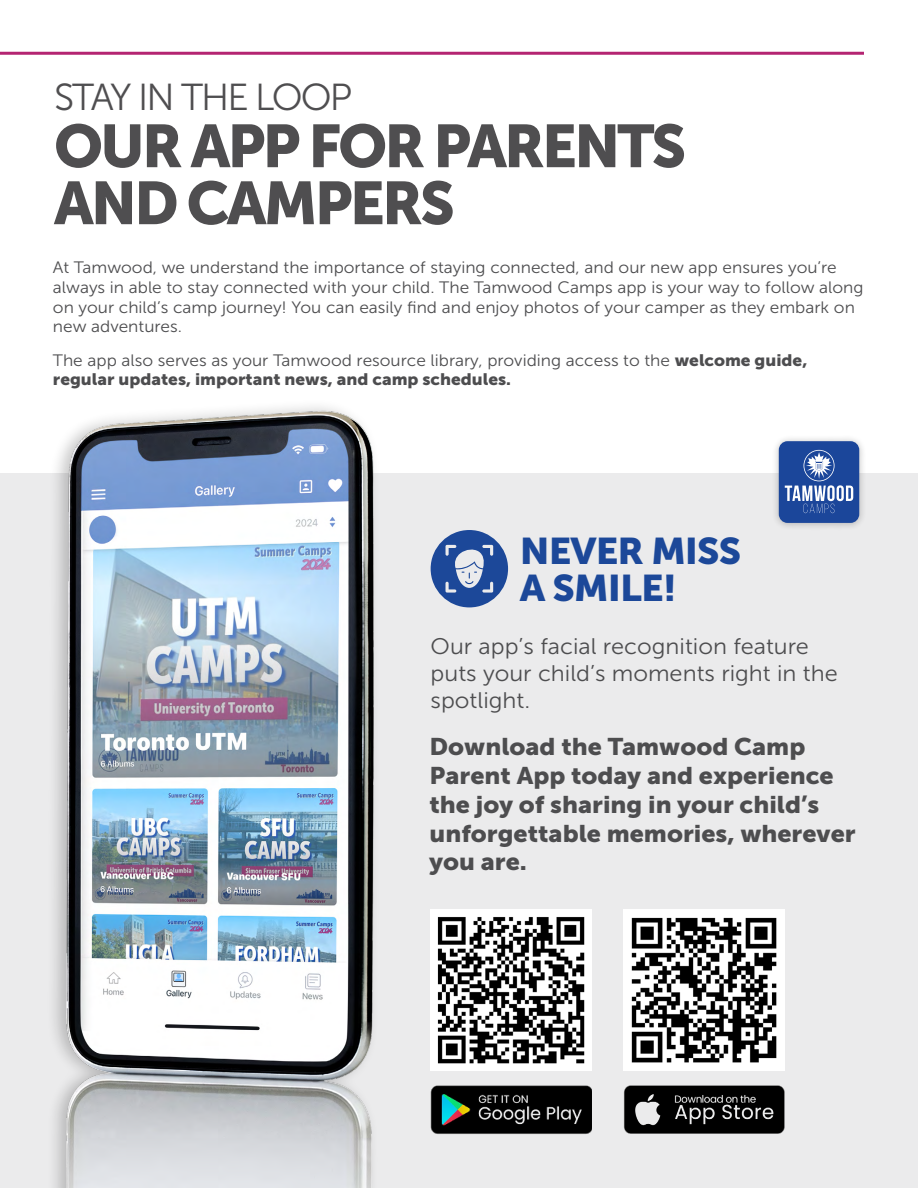
<style>
.page{position:relative;width:918px;height:1188px;background:#fff}
.page>*{position:absolute;margin:0;border:0;box-sizing:border-box;transform-origin:0 0}
.t1{font:60px/57px "Museo Sans 900";letter-spacing:-.05em;color:#4f4e50}
.t2{font:37.5px "Museo Sans 300";letter-spacing:-.05em;color:#4f4e50}
.t3{font:36.9px/36px "Museo Sans 900";letter-spacing:-.025em;color:#1c4899;scale:1.05 1}
.t4{font:24px/28.8px "Museo Sans 900";color:#4d4d4f;scale:1.05 1}
.t5{font:22.5px/27px "Museo Sans 300";color:#4d4d4f;scale:1.05 1}
.t6{font:16.5px/19.8px "Museo Sans 300";color:#4d4d4f;scale:1.05 1}
.t7{font:16.5px "Museo Sans 900";color:#4d4d4f;scale:1.05 1}
.s1{font-family:"Museo Sans 900"}
</style>
<div class="page">
<div style="left:0;top:473px;width:918px;height:715px;background:#ebebec"></div>
<img style="left:54px;top:406px;width:320px;height:782px">
<hr style="left:0;top:52px;width:864px;height:3px;background:#b42472">
<svg style="left:431px;top:530px;width:77px;height:77px"></svg>
<img style="left:431px;top:1085px;width:161px;height:49px">
<img style="left:623px;top:1070px;width:161px;height:64px">
<div style="left:771px;top:433px;width:96px;height:97px;background:#000;opacity:.25"></div>
<div style="left:779px;top:441px;width:80px;height:82px;background:#1b469a;border-radius:9px"></div>
<svg style="left:785px;top:450px;width:68px;height:63px"></svg>
<img style="left:623px;top:909px;width:161px;height:161px">
<img style="left:431px;top:909px;width:161px;height:161px">
<h2 class="t2" style="left:54px;top:77px;width:300px">STAY IN THE LOOP</h2>
<h1 class="t1" style="left:54px;top:117px;width:634px">OUR APP FOR PARENTS<br>AND CAMPERS</h1>
<p class="t6" style="left:53px;top:258px;width:774px">At Tamwood, we understand the importance of staying connected, and our new app ensures you’re always in able to stay connected with your child. The Tamwood Camps app is your way to follow along on your child’s camp journey! You can easily find and enjoy photos of your camper as they embark on new adventures.</p>
<p class="t6" style="left:53px;top:350px;width:720px">The app also serves as your Tamwood resource library, providing access to the <span class="s1">welcome guide,</span></p>
<p class="t7" style="left:53px;top:370px;width:438px">regular updates, important news, and camp schedules.</p>
<h3 class="t3" style="left:520px;top:533px;width:212px">NEVER MISS<br>A SMILE!</h3>
<h3 class="t5" style="left:431px;top:633px;width:389px">Our app’s facial recognition feature puts your child’s moments right in the spotlight.</h3>
<h3 class="t4" style="left:430px;top:732px;width:407px">Download the Tamwood Camp<br>Parent App today and experience the joy of sharing in your child’s unforgettable memories, wherever you are.</h3>
</div>
